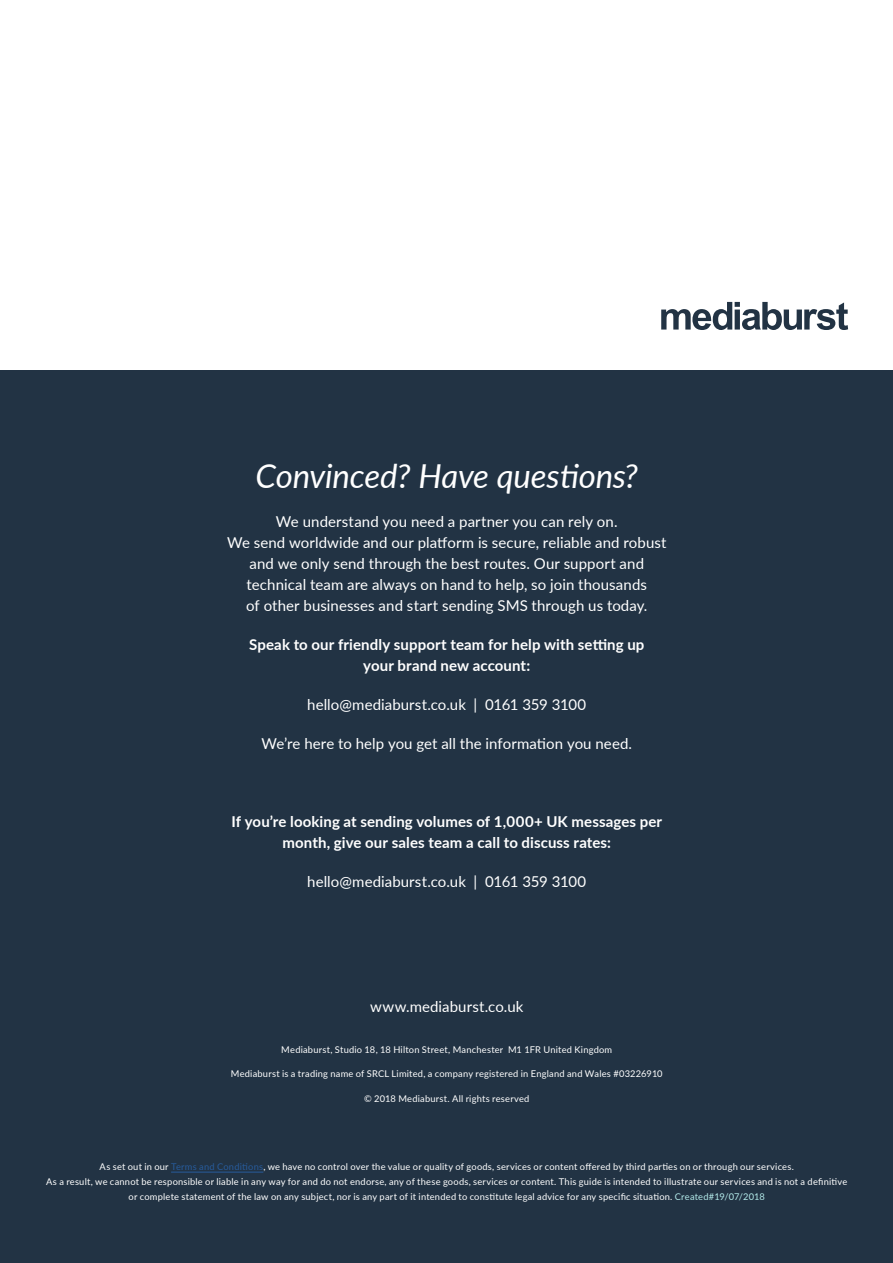
<style>
.page{position:relative;width:893px;height:1263px;background:#fff}
.page>*{position:absolute;margin:0;border:0;box-sizing:border-box;transform-origin:0 0}
.t1{font:italic 33px "Lato";letter-spacing:-.005em;color:#fff}
.t2{font:15px/21px "Lato";letter-spacing:.005em;color:#fff;text-align:center}
.t3{font:700 15px/21px "Lato";letter-spacing:.01em;color:#fff;text-align:center}
.t4{font:9.3px/15px "Lato";letter-spacing:.025em;color:#fff;text-align:center}
.s1{color:#275b9b}
.s2{color:#b3eaea}
</style>
<div class="page">
<div style="left:0;top:370px;width:893px;height:893px;background:#234"></div>
<svg style="left:661px;top:302px;width:187px;height:28px"></svg>
<hr style="left:171px;top:1172px;width:92px;height:1px;background:#275b9b">
<h1 class="t1" style="left:256px;top:452px;width:384px">Convinced? Have questions?</h1>
<p class="t2" style="left:227px;top:510px;width:441px">We understand you need a partner you can rely on.<br>We send worldwide and our platform is secure, reliable and robust and we only send through the best routes. Our support and technical team are always on hand to help, so join thousands<br>of other businesses and start sending SMS through us today.</p>
<h2 class="t3" style="left:249px;top:633px;width:397px">Speak to our friendly support team for help with setting up your brand new account:</h2>
<h2 class="t2" style="left:307px;top:693px;width:281px">hello@mediaburst.co.uk | 0161 359 3100</h2>
<h2 class="t2" style="left:261px;top:732px;width:372px">We’re here to help you get all the information you need.</h2>
<h2 class="t3" style="left:231px;top:810px;width:432px">If you’re looking at sending volumes of 1,000+ UK messages per month, give our sales team a call to discuss rates:</h2>
<h2 class="t2" style="left:307px;top:870px;width:281px">hello@mediaburst.co.uk | 0161 359 3100</h2>
<h2 class="t2" style="left:370px;top:996px;width:155px">www.mediaburst.co.uk</h2>
<p class="t4" style="left:281px;top:1042px;width:332px">Mediaburst, Studio 18, 18 Hilton Street, Manchester M1 1FR United Kingdom</p>
<p class="t4" style="left:231px;top:1066px;width:433px">Mediaburst is a trading name of SRCL Limited, a company registered in England and Wales #03226910</p>
<p class="t4" style="left:364px;top:1090px;width:167px">© 2018 Mediaburst. All rights reserved</p>
<p class="t4" style="left:46px;top:1159px;width:802px">As set out in our <span class="s1">Terms and Conditions</span>, we have no control over the value or quality of goods, services or content offered by third parties on or through our services.<br>As a result, we cannot be responsible or liable in any way for and do not endorse, any of these goods, services or content. This guide is intended to illustrate our services and is not a definitive or complete statement of the law on any subject, nor is any part of it intended to constitute legal advice for any specific situation. <span class="s2">Created#19/07/2018</span></p>
</div>
